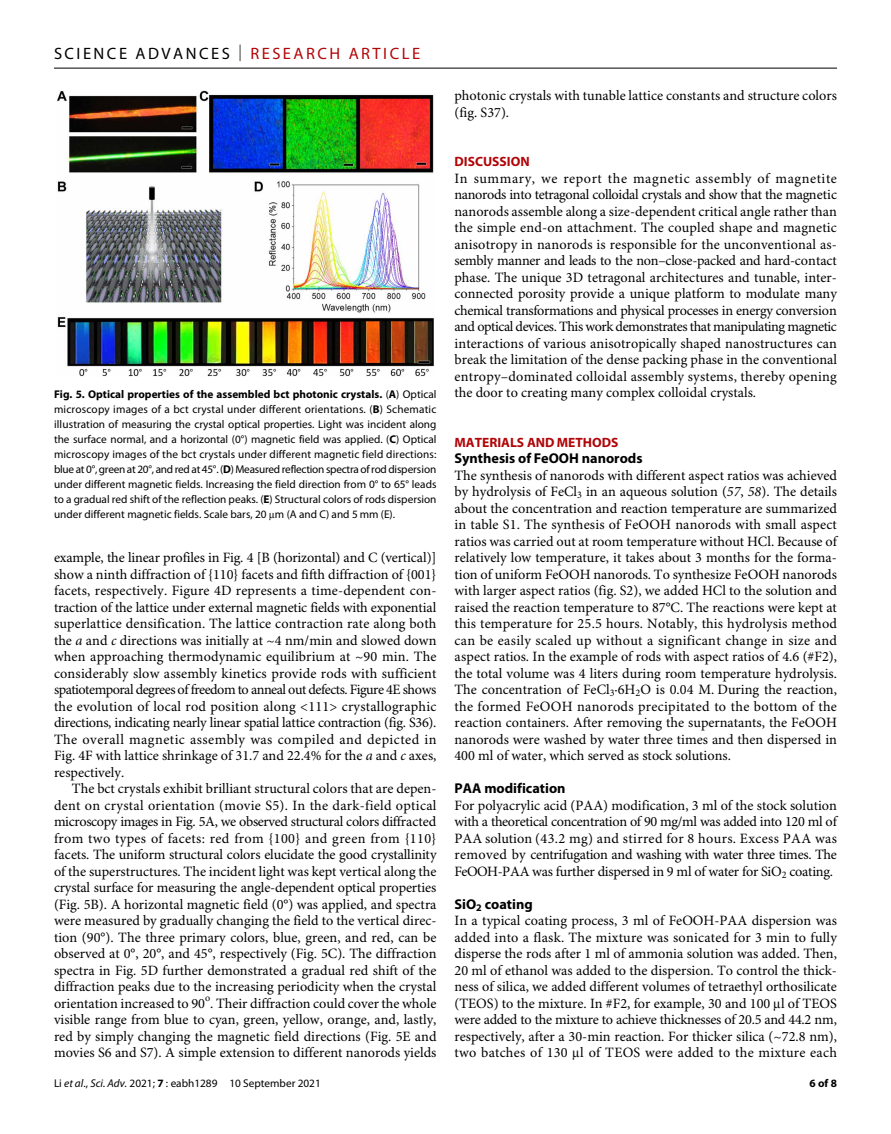
<style>
.page{position:relative;width:891px;height:1134px;background:#fff}
.page>*{position:absolute;margin:0;border:0;box-sizing:border-box;transform-origin:0 0}
.t1{font:16.5px "Myriad Pro";letter-spacing:.15em;color:#000}
.t2{font:14.25px/16.5px "Minion Pro";color:#000;text-align:justify}
.t3{font:700 14.25px "Myriad Pro";color:#000}
.t4{font:700 13.5px "Myriad Pro";color:#b10508}
.t5{font:11.25px/15px "Myriad Pro";color:#000;text-align:justify}
.t6{font:700 11.25px "Myriad Pro";color:#000}
.s1{font-weight:300}
.s2{color:#b10508}
.s3{font-weight:700}
.s4{font-style:italic}
</style>
<div class="page">
<hr style="left:54px;top:68px;width:783px;height:1px;background:#000">
<img style="left:57px;top:90px;width:377px;height:287px">
<p class="t1" style="left:54px;top:40px;width:368px">SCIENCE ADVANCES <span class="s1">|</span> <span class="s2">RESEARCH ARTICLE</span></p>
<p class="t5" style="left:54px;top:387px;width:384px"><span class="s3">Fig. 5. Optical properties of the assembled bct photonic crystals.</span> (<span class="s3">A</span>) Optical microscopy images of a bct crystal under different orientations. (<span class="s3">B</span>) Schematic illustration of measuring the crystal optical properties. Light was incident along the surface normal, and a horizontal (0°) magnetic field was applied. (<span class="s3">C</span>) Optical microscopy images of the bct crystals under different magnetic field directions: blue at 0°, green at 20°, and red at 45°. (<span class="s3">D</span>) Measured reflection spectra of rod dispersion under different magnetic fields. Increasing the field direction from 0° to 65° leads to a gradual red shift of the reflection peaks. (<span class="s3">E</span>) Structural colors of rods dispersion under different magnetic fields. Scale bars, 20 m (A and C) and 5 mm (E).</p>
<p class="t2" style="left:54px;top:551px;width:384px">example, the linear profiles in Fig. 4 [B (horizontal) and C (vertical)] show a ninth diffraction of {110} facets and fifth diffraction of {001} facets, respectively. Figure 4D represents a time-dependent con&shy;traction of the lattice under external magnetic fields with exponential superlattice densification. The lattice contraction rate along both the <span class="s4">a</span> and <span class="s4">c</span> directions was initially at ~4 nm/min and slowed down when approaching thermodynamic equilibrium at ~90 min. The considerably slow assembly kinetics provide rods with sufficient spatiotemporal degrees of freedom to anneal out defects. Figure 4E shows the evolution of local rod position along &lt;111&gt; crystallographic directions, indicating nearly linear spatial lattice contraction (fig. S36).<br>The overall magnetic assembly was compiled and depicted in Fig. 4F with lattice shrinkage of 31.7 and 22.4% for the <span class="s4">a</span> and <span class="s4">c</span> axes, respectively.</p>
<p class="t2" style="left:54px;top:782px;width:384px;text-indent:18px">The bct crystals exhibit brilliant structural colors that are depen&shy;dent on crystal orientation (movie S5). In the dark-field optical microscopy images in Fig. 5A, we observed structural colors diffracted from two types of facets: red from {100} and green from {110} facets. The uniform structural colors elucidate the good crystallinity of the superstructures. The incident light was kept vertical along the crystal surface for measuring the angle-dependent optical properties (Fig. 5B). A horizontal magnetic field (0°) was applied, and spectra were measured by gradually changing the field to the vertical direc&shy;tion (90°). The three primary colors, blue, green, and red, can be observed at 0°, 20°, and 45°, respectively (Fig. 5C). The diffraction spectra in Fig. 5D further demonstrated a gradual red shift of the diffraction peaks due to the increasing periodicity when the crystal orientation increased to 90<sup>o</sup>. Their diffraction could cover the whole visible range from blue to cyan, green, yellow, orange, and, lastly, red by simply changing the magnetic field directions (Fig. 5E and movies S6 and S7). A simple extension to different nanorods yields</p>
<p class="t5" style="left:54px;top:1076px;width:268px">Li <span class="s4">et al</span>., <span class="s4">Sci. Adv.</span> 2021; <span class="s3">7</span> : eabh1289 10 September 2021</p>
<p class="t2" style="left:454px;top:89px;width:384px">photonic crystals with tunable lattice constants and structure colors (fig. S37).</p>
<p class="t4" style="left:454px;top:151px;width:77px">DISCUSSION</p>
<p class="t2" style="left:454px;top:171px;width:384px">In summary, we report the magnetic assembly of magnetite nanorods into tetragonal colloidal crystals and show that the magnetic nanorods assemble along a size-dependent critical angle rather than the simple end-on attachment. The coupled shape and magnetic anisotropy in nanorods is responsible for the unconventional as&shy;sembly manner and leads to the non–close-packed and hard-contact phase. The unique 3D tetragonal architectures and tunable, inter&shy;connected porosity provide a unique platform to modulate many chemical transformations and physical processes in energy conversion and optical devices. This work demonstrates that manipulating magnetic interactions of various anisotropically shaped nanostructures can break the limitation of the dense packing phase in the conventional entropy–dominated colloidal assembly systems, thereby opening the door to creating many complex colloidal crystals.</p>
<p class="t4" style="left:454px;top:431px;width:166px">MATERIALS AND METHODS</p>
<p class="t3" style="left:454px;top:447px;width:190px">Synthesis of FeOOH nanorods</p>
<p class="t2" style="left:454px;top:468px;width:384px">The synthesis of nanorods with different aspect ratios was achieved by hydrolysis of FeCl<sub>3</sub> in an aqueous solution (<span class="s4">57</span>, <span class="s4">58</span>). The details about the concentration and reaction temperature are summarized in table S1. The synthesis of FeOOH nanorods with small aspect ratios was carried out at room temperature without HCl. Because of relatively low temperature, it takes about 3 months for the forma&shy;tion of uniform FeOOH nanorods. To synthesize FeOOH nanorods with larger aspect ratios (fig. S2), we added HCl to the solution and raised the reaction temperature to 87°C. The reactions were kept at this temperature for 25.5 hours. Notably, this hydrolysis method can be easily scaled up without a significant change in size and aspect ratios. In the example of rods with aspect ratios of 4.6 (#F2), the total volume was 4 liters during room temperature hydrolysis.<br>The concentration of FeCl<sub>3</sub>·6H<sub>2</sub>O is 0.04 M. During the reaction, the formed FeOOH nanorods precipitated to the bottom of the reaction containers. After removing the supernatants, the FeOOH nanorods were washed by water three times and then dispersed in 400 ml of water, which served as stock solutions.</p>
<p class="t3" style="left:454px;top:777px;width:113px">PAA modification</p>
<p class="t2" style="left:454px;top:798px;width:384px">For polyacrylic acid (PAA) modification, 3 ml of the stock solution with a theoretical concentration of 90 mg/ml was added into 120 ml of PAA solution (43.2 mg) and stirred for 8 hours. Excess PAA was removed by centrifugation and washing with water three times. The FeOOH-PAA was further dispersed in 9 ml of water for SiO<sub>2</sub> coating.</p>
<p class="t3" style="left:454px;top:892px;width:80px">SiO<sub>2</sub> coating</p>
<p class="t2" style="left:454px;top:914px;width:384px">In a typical coating process, 3 ml of FeOOH-PAA dispersion was added into a flask. The mixture was sonicated for 3 min to fully disperse the rods after 1 ml of ammonia solution was added. Then, 20 ml of ethanol was added to the dispersion. To control the thick&shy;ness of silica, we added different volumes of tetraethyl orthosilicate (TEOS) to the mixture. In #F2, for example, 30 and 100 l of TEOS were added to the mixture to achieve thicknesses of 20.5 and 44.2 nm, respectively, after a 30-min reaction. For thicker silica (~72.8 nm), two batches of 130 l of TEOS were added to the mixture each</p>
<p class="t6" style="left:810px;top:1074px;width:29px">6 of 8</p>
</div>
